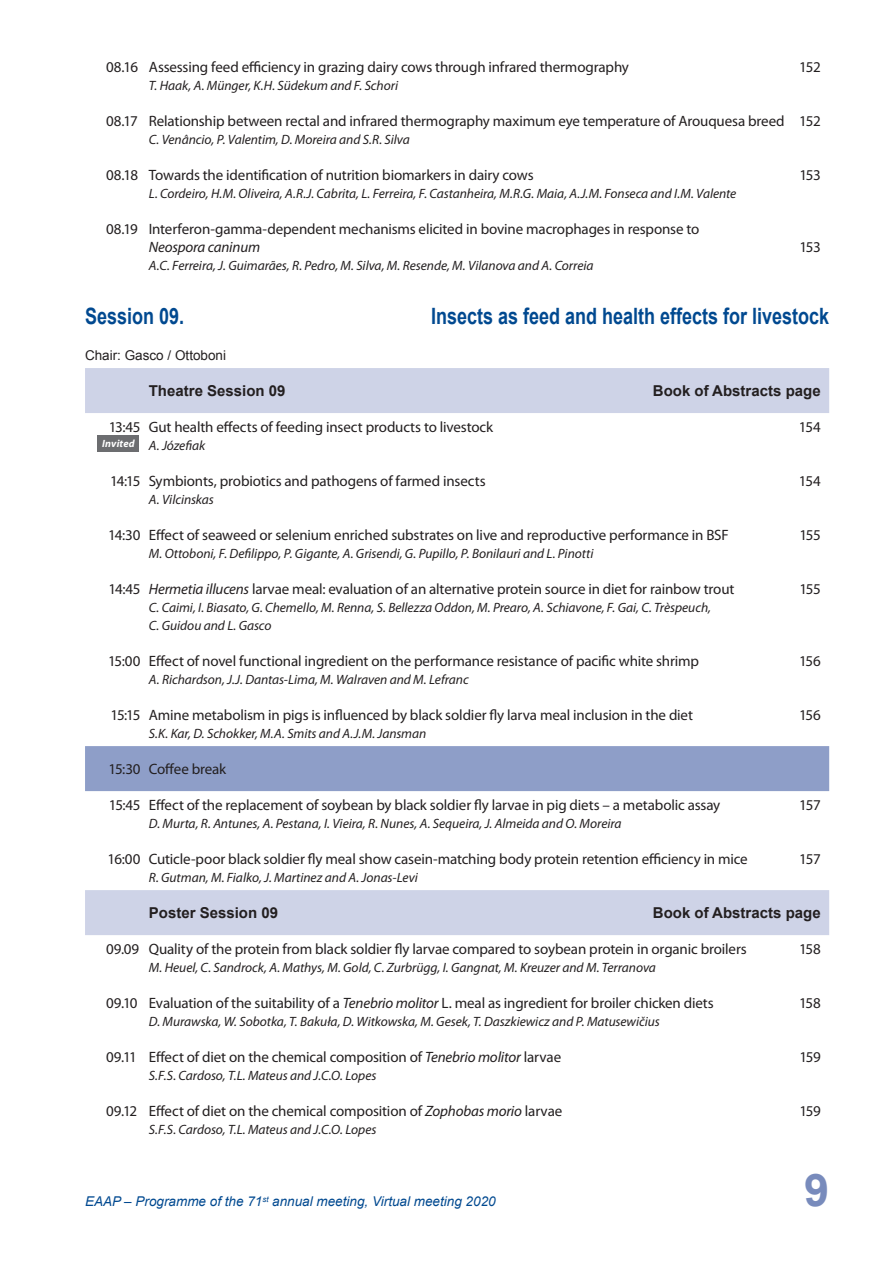
<style>
.page{position:relative;width:893px;height:1263px;background:#fff}
.page>*{position:absolute;margin:0;border:0;box-sizing:border-box;transform-origin:0 0}
.t1{font:700 45px "Arial";color:#788bbc}
.t2{font:700 22.5px "Arial";color:#014990;scale:.8 1}
.Inhoud_titel{font:15px/18px "Myriad Pro";letter-spacing:-.01em;color:#231f20}
.poster_paper_TOC{font:700 15px "Arial";color:#231f20}
.coffee_lunch_TOC{font:15px "Myriad Pro";letter-spacing:-.01em;color:#231f20}
.Inhoud_auteur{font:italic 13.5px/18px "Myriad Pro";letter-spacing:-.005em;color:#231f20}
.t3{font:italic 13.5px "Arial";color:#014990}
.TOC_basis{font:13.5px "Arial";color:#231f20}
.TOC_invited{font:italic 700 10.5px "Myriad Pro";letter-spacing:.015em;color:#fff}
.s1{font-style:italic}
</style>
<div class="page">
<div style="left:85px;top:368px;width:744px;height:45px;background:#ced3e7"></div>
<div style="left:98px;top:435px;width:41px;height:17px;background:#6c6d70"></div>
<div style="left:85px;top:746px;width:744px;height:45px;background:#8e9ec8"></div>
<div style="left:85px;top:890px;width:744px;height:45px;background:#ced3e7"></div>
<p class="Inhoud_titel" style="left:106px;top:58px;width:524px">08.16 Assessing feed efficiency in grazing dairy cows through infrared thermography</p>
<p class="Inhoud_titel" style="left:799px;top:58px;width:23px">152</p>
<p class="Inhoud_auteur" style="left:149px;top:76px;width:251px">T. Haak, A. Münger, K.H. Südekum and F. Schori</p>
<p class="Inhoud_titel" style="left:106px;top:112px;width:716px">08.17 Relationship between rectal and infrared thermography maximum eye temperature of Arouquesa breed 152</p>
<p class="Inhoud_auteur" style="left:149px;top:130px;width:262px">C. Venâncio, P. Valentim, D. Moreira and S.R. Silva</p>
<p class="Inhoud_titel" style="left:106px;top:166px;width:429px">08.18 Towards the identification of nutrition biomarkers in dairy cows</p>
<p class="Inhoud_titel" style="left:799px;top:166px;width:23px">153</p>
<p class="Inhoud_auteur" style="left:149px;top:184px;width:589px">L. Cordeiro, H.M. Oliveira, A.R.J. Cabrita, L. Ferreira, F. Castanheira, M.R.G. Maia, A.J.M. Fonseca and I.M. Valente</p>
<p class="Inhoud_titel" style="left:149px;top:220px;width:552px;text-indent:-43px">08.19 Interferon-gamma-dependent mechanisms elicited in bovine macrophages in response to<br><span class="s1">Neospora caninum</span></p>
<p class="Inhoud_titel" style="left:799px;top:238px;width:23px">153</p>
<p class="Inhoud_auteur" style="left:149px;top:256px;width:446px">A.C. Ferreira, J. Guimarães, R. Pedro, M. Silva, M. Resende, M. Vilanova and A. Correia</p>
<p class="t2" style="left:85px;top:301px;width:125px">Session 09.</p>
<p class="t2" style="left:431px;top:301px;width:499px">Insects as feed and health effects for livestock</p>
<p class="TOC_basis" style="left:85px;top:346px;width:143px">Chair: Gasco / Ottoboni</p>
<p class="poster_paper_TOC" style="left:149px;top:381px;width:138px">Theatre Session 09</p>
<p class="poster_paper_TOC" style="left:653px;top:381px;width:169px">Book of Abstracts page</p>
<p class="Inhoud_titel" style="left:109px;top:418px;width:386px">13:45 Gut health effects of feeding insect products to livestock</p>
<p class="Inhoud_titel" style="left:799px;top:418px;width:23px">154</p>
<p class="TOC_invited" style="left:102px;top:437px;width:34px">Invited</p>
<p class="Inhoud_auteur" style="left:149px;top:436px;width:58px">A. Józefiak</p>
<p class="Inhoud_titel" style="left:110px;top:472px;width:377px">14:15 Symbionts, probiotics and pathogens of farmed insects</p>
<p class="Inhoud_titel" style="left:799px;top:472px;width:23px">154</p>
<p class="Inhoud_auteur" style="left:149px;top:490px;width:67px">A. Vilcinskas</p>
<p class="Inhoud_titel" style="left:108px;top:526px;width:622px">14:30 Effect of seaweed or selenium enriched substrates on live and reproductive performance in BSF</p>
<p class="Inhoud_titel" style="left:799px;top:526px;width:23px">155</p>
<p class="Inhoud_auteur" style="left:149px;top:544px;width:446px">M. Ottoboni, F. Defilippo, P. Gigante, A. Grisendi, G. Pupillo, P. Bonilauri and L. Pinotti</p>
<p class="Inhoud_titel" style="left:108px;top:580px;width:627px">14:45 <span class="s1">Hermetia illucens</span> larvae meal: evaluation of an alternative protein source in diet for rainbow trout</p>
<p class="Inhoud_titel" style="left:799px;top:580px;width:23px">155</p>
<p class="Inhoud_auteur" style="left:149px;top:598px;width:564px">C. Caimi, I. Biasato, G. Chemello, M. Renna, S. Bellezza Oddon, M. Prearo, A. Schiavone, F. Gai, C. Trèspeuch,<br>C. Guidou and L. Gasco</p>
<p class="Inhoud_titel" style="left:108px;top:652px;width:592px">15:00 Effect of novel functional ingredient on the performance resistance of pacific white shrimp</p>
<p class="Inhoud_titel" style="left:799px;top:652px;width:23px">156</p>
<p class="Inhoud_auteur" style="left:149px;top:670px;width:321px">A. Richardson, J.J. Dantas-Lima, M. Walraven and M. Lefranc</p>
<p class="Inhoud_titel" style="left:110px;top:706px;width:584px">15:15 Amine metabolism in pigs is influenced by black soldier fly larva meal inclusion in the diet</p>
<p class="Inhoud_titel" style="left:799px;top:706px;width:23px">156</p>
<p class="Inhoud_auteur" style="left:149px;top:724px;width:279px">S.K. Kar, D. Schokker, M.A. Smits and A.J.M. Jansman</p>
<p class="coffee_lunch_TOC" style="left:109px;top:760px;width:119px">15:30 Coffee break</p>
<p class="Inhoud_titel" style="left:109px;top:796px;width:613px">15:45 Effect of the replacement of soybean by black soldier fly larvae in pig diets – a metabolic assay</p>
<p class="Inhoud_titel" style="left:799px;top:796px;width:23px">157</p>
<p class="Inhoud_auteur" style="left:149px;top:814px;width:474px">D. Murta, R. Antunes, A. Pestana, I. Vieira, R. Nunes, A. Sequeira, J. Almeida and O. Moreira</p>
<p class="Inhoud_titel" style="left:108px;top:850px;width:642px">16:00 Cuticle-poor black soldier fly meal show casein-matching body protein retention efficiency in mice</p>
<p class="Inhoud_titel" style="left:799px;top:850px;width:23px">157</p>
<p class="Inhoud_auteur" style="left:149px;top:868px;width:270px">R. Gutman, M. Fialko, J. Martinez and A. Jonas-Levi</p>
<p class="poster_paper_TOC" style="left:149px;top:903px;width:131px">Poster Session 09</p>
<p class="poster_paper_TOC" style="left:653px;top:903px;width:169px">Book of Abstracts page</p>
<p class="Inhoud_titel" style="left:106px;top:940px;width:642px">09.09 Quality of the protein from black soldier fly larvae compared to soybean protein in organic broilers</p>
<p class="Inhoud_titel" style="left:799px;top:940px;width:23px">158</p>
<p class="Inhoud_auteur" style="left:149px;top:958px;width:509px">M. Heuel, C. Sandrock, A. Mathys, M. Gold, C. Zurbrügg, I. Gangnat, M. Kreuzer and M. Terranova</p>
<p class="Inhoud_titel" style="left:106px;top:994px;width:609px">09.10 Evaluation of the suitability of a <span class="s1">Tenebrio molitor</span> L. meal as ingredient for broiler chicken diets</p>
<p class="Inhoud_titel" style="left:799px;top:994px;width:23px">158</p>
<p class="Inhoud_auteur" style="left:149px;top:1012px;width:512px">D. Murawska, W. Sobotka, T. Bakuła, D. Witkowska, M. Gesek, T. Daszkiewicz and P. Matusewičius</p>
<p class="Inhoud_titel" style="left:106px;top:1048px;width:456px">09.11 Effect of diet on the chemical composition of <span class="s1">Tenebrio molitor</span> larvae</p>
<p class="Inhoud_titel" style="left:799px;top:1048px;width:23px">159</p>
<p class="Inhoud_auteur" style="left:149px;top:1066px;width:229px">S.F.S. Cardoso, T.L. Mateus and J.C.O. Lopes</p>
<p class="Inhoud_titel" style="left:106px;top:1102px;width:457px">09.12 Effect of diet on the chemical composition of <span class="s1">Zophobas morio</span> larvae</p>
<p class="Inhoud_titel" style="left:799px;top:1102px;width:23px">159</p>
<p class="Inhoud_auteur" style="left:149px;top:1120px;width:229px">S.F.S. Cardoso, T.L. Mateus and J.C.O. Lopes</p>
<p class="t3" style="left:85px;top:1193px;width:412px">EAAP – Programme of the 71<sup>st</sup> annual meeting, Virtual meeting 2020</p>
<h1 class="t1" style="left:804px;top:1161px;width:27px">9</h1>
</div>
